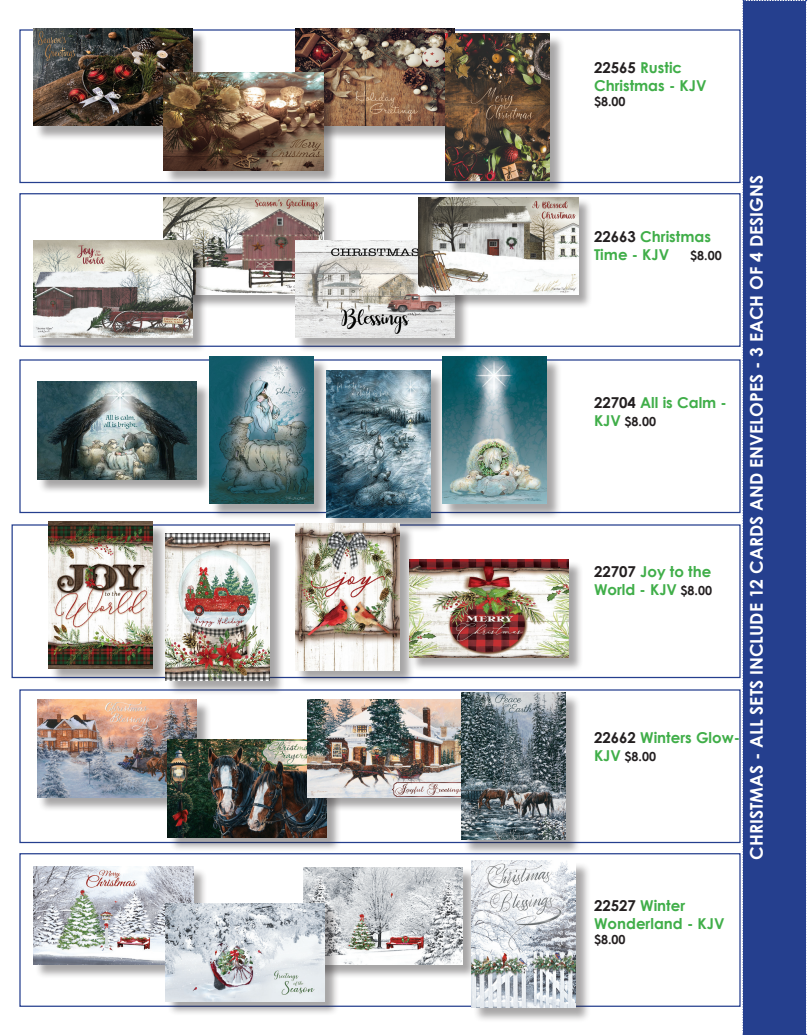
<style>
.page{position:relative;width:810px;height:1035px;background:#fff}
.page>*{position:absolute;margin:0;border:0;box-sizing:border-box;transform-origin:0 0}
.Product_Name{font:700 17.5px "Century Gothic";color:#fff}
.Product_Name-2{font:700 15px/18px "Century Gothic";color:#40ae49}
.Product_Name-3{font:700 12.5px "Century Gothic";color:#231f20}
.s1{color:#231f20}
.s2{font-size:15px;color:#40ae49}
.s3{font-size:12.5px;color:#231f20}
</style>
<div class="page">
<div style="left:12px;top:524px;width:729px;height:154px;border:1px solid #253f8e"></div>
<div style="left:19px;top:359px;width:722px;height:154px;border:1px solid #253f8e"></div>
<div style="left:19px;top:193px;width:722px;height:154px;border:1px solid #253f8e"></div>
<div style="left:19px;top:689px;width:722px;height:154px;border:1px solid #253f8e"></div>
<div style="left:19px;top:853px;width:722px;height:154px;border:1px solid #253f8e"></div>
<div style="left:742px;top:0;width:65px;height:1035px;background:#253f8e"></div>
<div style="left:165px;top:198px;width:173px;height:111px;background:#231f20;opacity:.4"></div>
<img style="left:164px;top:197px;width:159px;height:98px">
<div style="left:34px;top:241px;width:173px;height:111px;background:#231f20;opacity:.4"></div>
<img style="left:33px;top:240px;width:160px;height:98px">
<div style="left:34px;top:29px;width:173px;height:111px;background:#231f20;opacity:.4"></div>
<img style="left:33px;top:28px;width:160px;height:98px">
<div style="left:296px;top:29px;width:173px;height:111px;background:#231f20;opacity:.4"></div>
<img style="left:295px;top:28px;width:159px;height:98px">
<div style="left:165px;top:74px;width:173px;height:111px;background:#231f20;opacity:.4"></div>
<img style="left:164px;top:73px;width:159px;height:97px">
<div style="left:38px;top:701px;width:173px;height:111px;background:#231f20;opacity:.4"></div>
<img style="left:37px;top:700px;width:159px;height:97px">
<div style="left:169px;top:741px;width:172px;height:111px;background:#231f20;opacity:.4"></div>
<img style="left:168px;top:739px;width:159px;height:98px">
<div style="left:309px;top:701px;width:172px;height:111px;background:#231f20;opacity:.4"></div>
<img style="left:308px;top:700px;width:154px;height:97px">
<div style="left:35px;top:868px;width:173px;height:111px;background:#231f20;opacity:.4"></div>
<img style="left:34px;top:867px;width:159px;height:97px">
<div style="left:304px;top:868px;width:173px;height:111px;background:#231f20;opacity:.4"></div>
<img style="left:303px;top:867px;width:159px;height:98px">
<div style="left:167px;top:905px;width:172px;height:111px;background:#231f20;opacity:.4"></div>
<img style="left:166px;top:904px;width:159px;height:97px">
<div style="left:296px;top:241px;width:173px;height:111px;background:#231f20;opacity:.4"></div>
<img style="left:295px;top:240px;width:159px;height:98px">
<div style="left:446px;top:35px;width:119px;height:161px;background:#231f20;opacity:.4"></div>
<img style="left:445px;top:34px;width:104px;height:147px">
<div style="left:473px;top:861px;width:118px;height:162px;background:#231f20;opacity:.4"></div>
<img style="left:472px;top:860px;width:104px;height:147px">
<div style="left:420px;top:198px;width:173px;height:111px;background:#231f20;opacity:.4"></div>
<img style="left:419px;top:197px;width:159px;height:98px">
<div style="left:211px;top:358px;width:119px;height:162px;background:#231f20;opacity:.4"></div>
<img style="left:210px;top:357px;width:104px;height:147px">
<div style="left:328px;top:372px;width:119px;height:161px;background:#231f20;opacity:.4"></div>
<img style="left:327px;top:371px;width:104px;height:147px">
<div style="left:443px;top:358px;width:119px;height:162px;background:#231f20;opacity:.4"></div>
<img style="left:442px;top:357px;width:104px;height:147px">
<div style="left:463px;top:694px;width:118px;height:161px;background:#231f20;opacity:.4"></div>
<img style="left:462px;top:693px;width:104px;height:147px">
<div style="left:296px;top:525px;width:119px;height:161px;background:#231f20;opacity:.4"></div>
<img style="left:295px;top:524px;width:104px;height:147px">
<div style="left:167px;top:535px;width:119px;height:161px;background:#231f20;opacity:.4"></div>
<img style="left:169px;top:534px;width:101px;height:147px">
<div style="left:50px;top:522px;width:119px;height:162px;background:#231f20;opacity:.4"></div>
<img style="left:49px;top:521px;width:104px;height:147px">
<div style="left:411px;top:561px;width:172px;height:111px;background:#231f20;opacity:.4"></div>
<img style="left:410px;top:560px;width:159px;height:97px">
<div style="left:38px;top:383px;width:173px;height:111px;background:#231f20;opacity:.4"></div>
<img style="left:37px;top:382px;width:159px;height:97px">
<p class="Product_Name-2" style="left:594px;top:58px;width:114px"><span class="s1">22565</span> Rustic<br>Christmas - KJV</p>
<p class="Product_Name-3" style="left:594px;top:92px;width:33px">$8.00</p>
<p class="Product_Name-2" style="left:594px;top:227px;width:119px"><span class="s1">22663</span> Christmas<br>Time - KJV</p>
<p class="Product_Name-3" style="left:690px;top:246px;width:33px">$8.00</p>
<p class="Product_Name-2" style="left:594px;top:393px;width:134px"><span class="s1">22704</span> All is Calm -</p>
<p class="Product_Name-3" style="left:594px;top:412px;width:64px"><span class="s2">KJV</span> $8.00</p>
<p class="Product_Name-2" style="left:594px;top:561px;width:120px"><span class="s1">22707</span> Joy to the<br>World - KJV <span class="s3">$8.00</span></p>
<p class="Product_Name-2" style="left:594px;top:727px;width:148px"><span class="s1">22662</span> Winters Glow-</p>
<p class="Product_Name-3" style="left:594px;top:747px;width:64px"><span class="s2">KJV</span> $8.00</p>
<p class="Product_Name" style="left:743px;top:860px;width:686px;rotate:-90deg">CHRISTMAS - ALL SETS INCLUDE 12 CARDS AND ENVELOPES - 3 EACH OF 4 DESIGNS</p>
<p class="Product_Name-2" style="left:594px;top:896px;width:132px"><span class="s1">22527</span> Winter<br>Wonderland - KJV</p>
<p class="Product_Name-3" style="left:594px;top:930px;width:33px">$8.00</p>
</div>
